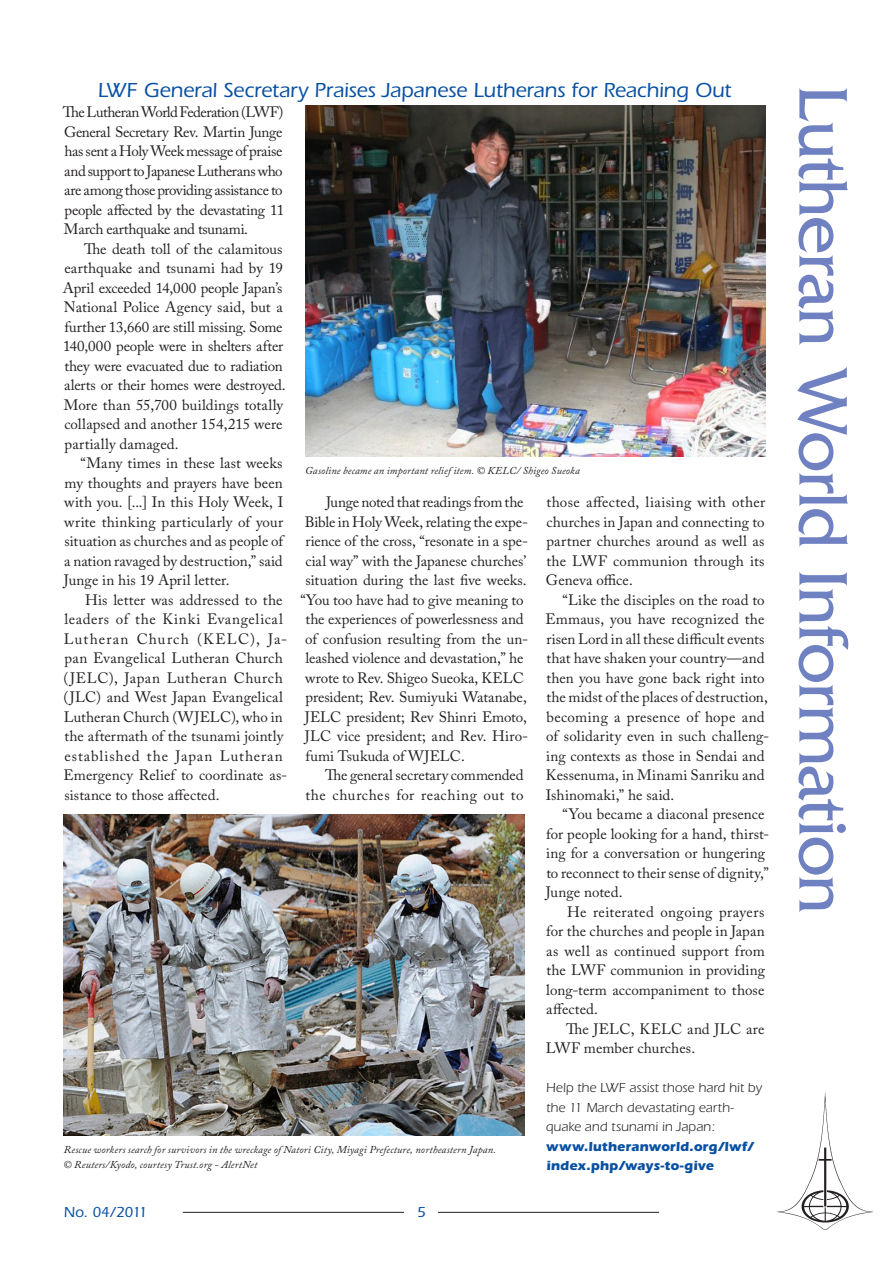
<style>
.page{position:relative;width:893px;height:1263px;background:#fff}
.page>*{position:absolute;margin:0;border:0;box-sizing:border-box;transform-origin:0 0}
.t1{font:72px "Friz Quadrata";letter-spacing:-.02em;color:#6f81c0}
.Heading_1_2{font:500 21px "Itc Eras";letter-spacing:-.005em;color:#0850a3}
.Normal_first{font:15px/19.5px "Adobe Caslon Pro";letter-spacing:.005em;color:#231f20}
.Normal_first-2{font:15px/19.5px "Adobe Caslon Pro";letter-spacing:.025em;color:#231f20;text-align:right}
.Normal_first-3{font:15px "Adobe Caslon Pro";letter-spacing:-.015em;color:#231f20}
.t2{font:500 15px "Itc Eras";letter-spacing:-.03em;color:#0850a3}
.Normal_URL{font:13.5px/19.5px "Itc Eras";letter-spacing:.01em;color:#231f20}
.Captions{font:italic 10.5px/15px "Adobe Caslon Pro";letter-spacing:.015em;color:#231f20}
.s1{font-weight:700;color:#0850a3}
</style>
<div class="page">
<hr style="left:183px;top:1212px;width:221px;height:1px;background:#231f20">
<hr style="left:438px;top:1212px;width:221px;height:1px;background:#231f20">
<img style="left:777px;top:1092px;width:97px;height:138px">
<img style="left:64px;top:814px;width:460px;height:321px">
<img style="left:305px;top:105px;width:460px;height:351px">
<p class="Heading_1_2" style="left:98px;top:78px;width:635px">LWF General Secretary Praises Japanese Lutherans for Reaching Out</p>
<h1 class="t1" style="left:863px;top:85px;width:830px;rotate:90deg">Lutheran World Information</h1>
<p class="Normal_first" style="left:63px;top:102px;width:223px;text-align:justify">The Lutheran World Federation (LWF)<br>General Secretary Rev. Martin Junge has sent a Holy Week message of praise and support to Japanese Lutherans who are among those providing assistance to people affected by the devastating 11<br>March earthquake and tsunami.</p>
<p class="Normal_first" style="left:63px;top:239px;width:224px;text-indent:21px">The death toll of the calamitous earthquake and tsunami had by 19<br>April exceeded 14,000 people Japan’s National Police Agency said, but a further 13,660 are still missing. Some 140,000 people were in shelters after they were evacuated due to radiation alerts or their homes were destroyed.<br>More than 55,700 buildings totally collapsed and another 154,215 were partially damaged.</p>
<p class="Normal_first" style="left:64px;top:453px;width:221px;text-align:justify;text-indent:17px">“Many times in these last weeks my thoughts and prayers have been with you. [...] In this Holy Week, I write thinking particularly of your situation as churches and as people of a nation ravaged by destruction,” said Junge in his 19 April letter.</p>
<p class="Normal_first" style="left:64px;top:590px;width:225px;text-indent:21px">His letter was addressed to the leaders of the Kinki Evangelical<br>Lutheran Church (KELC), Ja&shy;pan Evangelical Lutheran Church (JELC), Japan Lutheran Church (JLC) and West Japan Evangelical<br>Lutheran Church (WJELC), who in the aftermath of the tsunami jointly established the Japan Lutheran<br>Emergency Relief to coordinate as&shy;sistance to those affected.</p>
<p class="Captions" style="left:305px;top:463px;width:276px">Gasoline became an important relief item. © KELC/ Shigeo Sueoka</p>
<p class="Normal_first-3" style="left:326px;top:493px;width:199px">Junge noted that readings from the</p>
<p class="Normal_first" style="left:305px;top:512px;width:225px">Bible in Holy Week, relating the expe-</p>
<p class="Normal_first" style="left:305px;top:531px;width:224px">rience of the cross, “resonate in a spe-</p>
<p class="Normal_first" style="left:305px;top:551px;width:222px">cial way” with the Japanese churches’</p>
<p class="Normal_first" style="left:306px;top:570px;width:223px">situation during the last five weeks.</p>
<p class="Normal_first" style="left:300px;top:590px;width:225px">“You too have had to give meaning to</p>
<p class="Normal_first" style="left:305px;top:609px;width:220px">the experiences of powerlessness and</p>
<p class="Normal_first" style="left:305px;top:629px;width:225px">of confusion resulting from the un-</p>
<p class="Normal_first" style="left:305px;top:648px;width:220px">leashed violence and devastation,” he</p>
<p class="Normal_first" style="left:305px;top:668px;width:220px">wrote to Rev. Shigeo Sueoka, KELC</p>
<p class="Normal_first" style="left:305px;top:687px;width:223px">president; Rev. Sumiyuki Watanabe,</p>
<p class="Normal_first" style="left:305px;top:707px;width:224px">JELC president; Rev Shinri Emoto,</p>
<p class="Normal_first" style="left:305px;top:726px;width:225px">JLC vice president; and Rev. Hiro-</p>
<p class="Normal_first" style="left:305px;top:746px;width:161px">fumi Tsukuda of WJELC.</p>
<p class="Normal_first-2" style="left:305px;top:765px;width:220px">The general secretary commended the churches for reaching out to</p>
<p class="Normal_first" style="left:546px;top:492px;width:221px;text-align:justify">those affected, liaising with other churches in Japan and connecting to partner churches around as well as the LWF communion through its Geneva office.</p>
<p class="Normal_first" style="left:546px;top:590px;width:225px;text-indent:17px">“Like the disciples on the road to Emmaus, you have recognized the risen Lord in all these difficult events that have shaken your country—and then you have gone back right into the midst of the places of destruction, becoming a presence of hope and of solidarity even in such challeng&shy;ing contexts as those in Sendai and Kessenuma, in Minami Sanriku and Ishinomaki,” he said.</p>
<p class="Normal_first" style="left:546px;top:804px;width:225px;text-indent:17px">“You became a diaconal presence for people looking for a hand, thirst&shy;ing for a conversation or hungering to reconnect to their sense of dignity,”<br>Junge noted.</p>
<p class="Normal_first" style="left:546px;top:902px;width:220px;text-align:justify;text-indent:21px">He reiterated ongoing prayers for the churches and people in Japan as well as continued support from the LWF communion in providing long-term accompaniment to those affected.</p>
<p class="Normal_first" style="left:546px;top:1019px;width:220px;text-indent:20px">The JELC, KELC and JLC are<br>LWF member churches.</p>
<p class="Normal_URL" style="left:546px;top:1078px;width:218px">Help the LWF assist those hard hit by the 11 March devastating earth&shy;quake and tsunami in Japan: <span class="s1">www.lutheranworld.org/lwf/ index.php/ways-to-give</span></p>
<p class="Captions" style="left:64px;top:1142px;width:434px">Rescue workers search for survivors in the wreckage of Natori City, Miyagi Prefecture, northeastern Japan. © Reuters/Kyodo, courtesy Trust.org - AlertNet</p>
<p class="t2" style="left:64px;top:1203px;width:85px">No. 04/2011</p>
<p class="t2" style="left:417px;top:1203px;width:10px">5</p>
</div>
